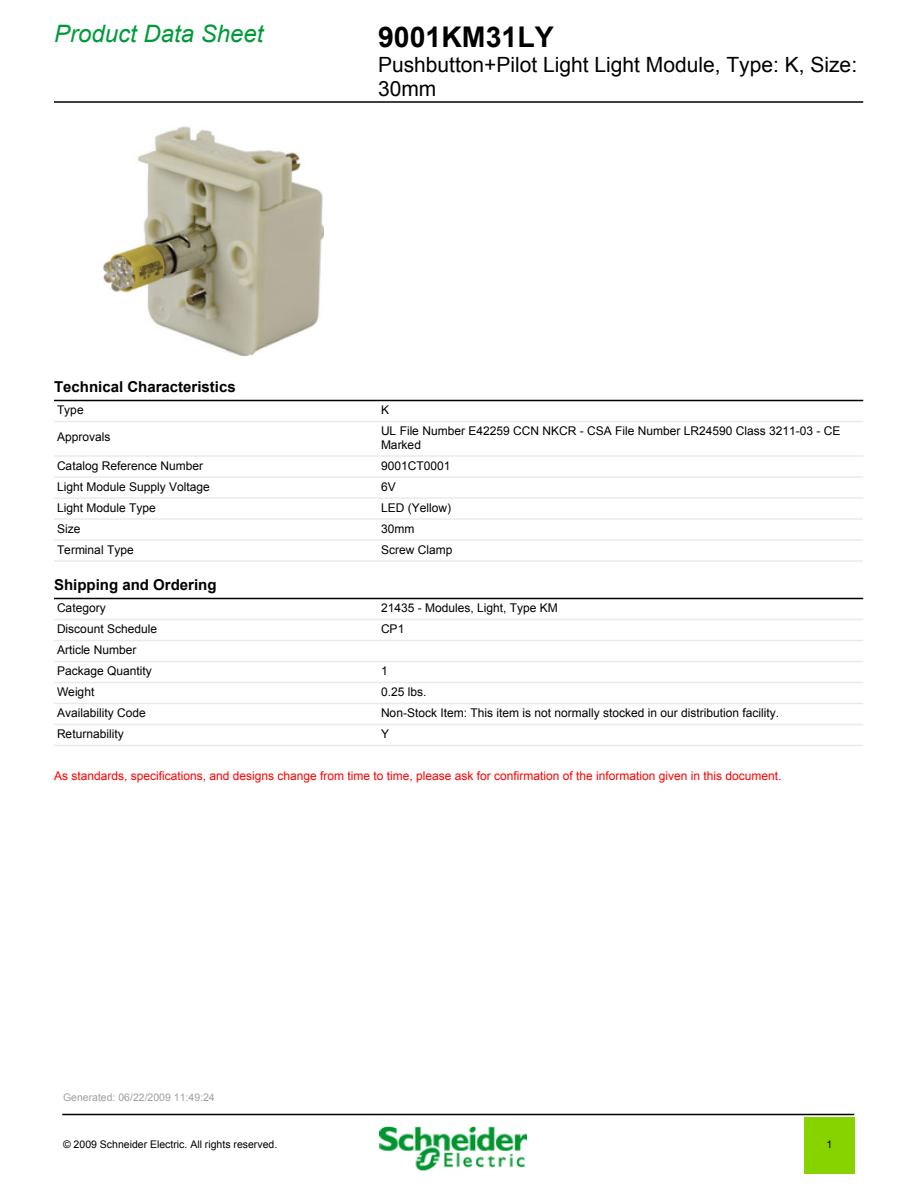
<style>
.page{position:relative;width:918px;height:1188px;background:#fff}
.page>*{position:absolute;margin:0;border:0;box-sizing:border-box;transform-origin:0 0}
.t1{font:700 28.5px "Arial";color:#000}
.t2{font:italic 24px "Arial";color:#009a3a}
.t3{font:21px/24px "Arial";color:#000}
.t4{font:700 15px "Arial";color:#000}
.t5{font:12px/13.5px "Arial";color:#000}
.t6{font:12px "Arial";color:#f00}
.t7{font:10.5px "Arial";color:#000}
.t8{font:10.5px "Arial";color:#9fa0a4}
</style>
<div class="page">
<hr style="left:54px;top:101px;width:808px;height:2px;background:#000">
<hr style="left:54px;top:421px;width:322px;height:1px;background:#eaeaea">
<hr style="left:378px;top:421px;width:484px;height:1px;background:#eaeaea">
<hr style="left:54px;top:455px;width:322px;height:2px;background:#eaeaea">
<hr style="left:378px;top:455px;width:484px;height:2px;background:#eaeaea">
<hr style="left:54px;top:476px;width:322px;height:2px;background:#eaeaea">
<hr style="left:378px;top:476px;width:484px;height:2px;background:#eaeaea">
<hr style="left:54px;top:497px;width:322px;height:2px;background:#eaeaea">
<hr style="left:378px;top:497px;width:484px;height:2px;background:#eaeaea">
<hr style="left:54px;top:518px;width:322px;height:2px;background:#eaeaea">
<hr style="left:378px;top:518px;width:484px;height:2px;background:#eaeaea">
<hr style="left:54px;top:539px;width:322px;height:2px;background:#eaeaea">
<hr style="left:378px;top:539px;width:484px;height:2px;background:#eaeaea">
<hr style="left:54px;top:560px;width:322px;height:2px;background:#eaeaea">
<hr style="left:378px;top:560px;width:484px;height:2px;background:#eaeaea">
<hr style="left:54px;top:400px;width:808px;height:1px;background:#000">
<hr style="left:54px;top:619px;width:322px;height:1px;background:#eaeaea">
<hr style="left:378px;top:619px;width:484px;height:1px;background:#eaeaea">
<hr style="left:54px;top:640px;width:322px;height:1px;background:#eaeaea">
<hr style="left:378px;top:640px;width:484px;height:1px;background:#eaeaea">
<hr style="left:54px;top:661px;width:322px;height:1px;background:#eaeaea">
<hr style="left:378px;top:661px;width:484px;height:1px;background:#eaeaea">
<hr style="left:54px;top:682px;width:322px;height:1px;background:#eaeaea">
<hr style="left:378px;top:682px;width:484px;height:1px;background:#eaeaea">
<hr style="left:54px;top:703px;width:322px;height:1px;background:#eaeaea">
<hr style="left:378px;top:703px;width:484px;height:1px;background:#eaeaea">
<hr style="left:54px;top:724px;width:322px;height:1px;background:#eaeaea">
<hr style="left:378px;top:724px;width:484px;height:1px;background:#eaeaea">
<hr style="left:54px;top:745px;width:322px;height:1px;background:#eaeaea">
<hr style="left:378px;top:745px;width:484px;height:1px;background:#eaeaea">
<hr style="left:54px;top:598px;width:808px;height:1px;background:#000">
<img style="left:102px;top:126px;width:222px;height:230px">
<hr style="left:63px;top:1114px;width:791px;height:1px;background:#000">
<img style="left:380px;top:1126px;width:146px;height:45px">
<div style="left:804px;top:1118px;width:51px;height:56px;background:#87d300"></div>
<h2 class="t2" style="left:54px;top:18px;width:211px">Product Data Sheet</h2>
<h1 class="t1" style="left:378px;top:18px;width:177px">9001KM31LY</h1>
<h3 class="t3" style="left:378px;top:53px;width:481px">Pushbutton+Pilot Light Light Module, Type: K, Size:<br>30mm</h3>
<p class="t4" style="left:54px;top:376px;width:183px">Technical Characteristics</p>
<p class="t5" style="left:57px;top:403px;width:28px">Type</p>
<p class="t5" style="left:381px;top:403px;width:10px">K</p>
<p class="t5" style="left:57px;top:430px;width:55px">Approvals</p>
<p class="t5" style="left:381px;top:424px;width:461px">UL File Number E42259 CCN NKCR - CSA File Number LR24590 Class 3211-03 - CE<br>Marked</p>
<p class="t5" style="left:57px;top:459px;width:148px">Catalog Reference Number</p>
<p class="t5" style="left:381px;top:459px;width:71px">9001CT0001</p>
<p class="t5" style="left:57px;top:480px;width:154px">Light Module Supply Voltage</p>
<p class="t5" style="left:381px;top:480px;width:16px">6V</p>
<p class="t5" style="left:57px;top:501px;width:100px">Light Module Type</p>
<p class="t5" style="left:381px;top:501px;width:72px">LED (Yellow)</p>
<p class="t5" style="left:57px;top:522px;width:25px">Size</p>
<p class="t5" style="left:381px;top:522px;width:35px">30mm</p>
<p class="t5" style="left:57px;top:543px;width:78px">Terminal Type</p>
<p class="t5" style="left:381px;top:543px;width:73px">Screw Clamp</p>
<p class="t4" style="left:54px;top:574px;width:164px">Shipping and Ordering</p>
<p class="t5" style="left:57px;top:601px;width:50px">Category</p>
<p class="t5" style="left:381px;top:601px;width:178px">21435 - Modules, Light, Type KM</p>
<p class="t5" style="left:57px;top:622px;width:102px">Discount Schedule</p>
<p class="t5" style="left:381px;top:622px;width:25px">CP1</p>
<p class="t5" style="left:57px;top:639px;width:96px;line-height:21px">Article Number<br>Package Quantity</p>
<p class="t5" style="left:381px;top:664px;width:8px">1</p>
<p class="t5" style="left:57px;top:685px;width:39px">Weight</p>
<p class="t5" style="left:381px;top:685px;width:47px">0.25 lbs.</p>
<p class="t5" style="left:57px;top:706px;width:90px">Availability Code</p>
<p class="t5" style="left:381px;top:706px;width:400px">Non-Stock Item: This item is not normally stocked in our distribution facility.</p>
<p class="t5" style="left:57px;top:727px;width:68px">Returnability</p>
<p class="t5" style="left:381px;top:727px;width:10px">Y</p>
<p class="t6" style="left:54px;top:768px;width:729px">As standards, specifications, and designs change from time to time, please ask for confirmation of the information given in this document.</p>
<p class="t8" style="left:63px;top:1090px;width:153px">Generated: 06/22/2009 11:49:24</p>
<p class="t7" style="left:63px;top:1137px;width:216px">© 2009 Schneider Electric. All rights reserved.</p>
<p class="t7" style="left:826px;top:1137px;width:7px">1</p>
</div>
